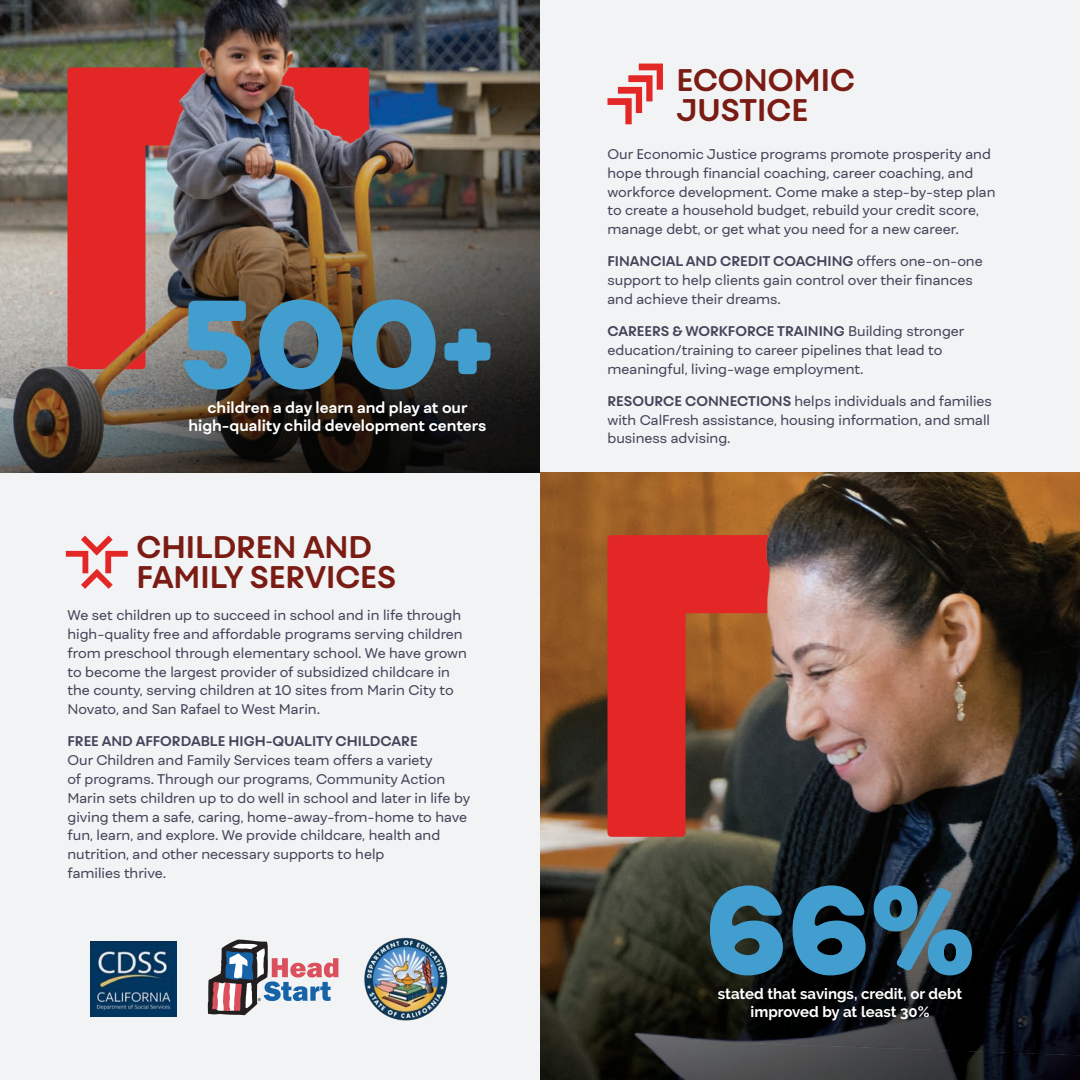
<style>
.page{position:relative;width:1080px;height:1080px;background:#fff}
.page>*{position:absolute;margin:0;border:0;box-sizing:border-box;transform-origin:0 0}
.t1{font:800 120px "Fibra One";color:#419ecf}
.Subhead_Centered{font:700 30px/30px "Fibra One";color:#7a1c13}
.t2{font:700 15px/18px "Fibra One";color:#fff;text-align:center}
.t3{font:700 15px/18px "Raleway";color:#fff;text-align:center}
.Paragraph{font:13.5px/18.8px "Fibra One";color:#43455b}
.s1{font-weight:700}
</style>
<div class="page">
<div style="left:540px;top:0;width:540px;height:540px;background:#f2f3f4"></div>
<div style="left:0;top:0;width:540px;height:1080px;background:#f2f3f4"></div>
<img style="left:0;top:0;width:540px;height:23px">
<svg style="left:66px;top:536px;width:62px;height:53px"></svg>
<svg style="left:607px;top:64px;width:56px;height:60px"></svg>
<img style="left:0;top:23px;width:540px;height:449px">
<img style="left:540px;top:472px;width:540px;height:608px">
<img style="left:608px;top:535px;width:301px;height:302px">
<img style="left:91px;top:941px;width:85px;height:76px">
<svg style="left:208px;top:940px;width:130px;height:75px"></svg>
<img style="left:364px;top:937px;width:84px;height:84px">
<p class="t1" style="left:180px;top:266px;width:316px">500+</p>
<p class="t2" style="left:188px;top:398px;width:299px">children a day learn and play at our high-quality child development centers</p>
<p class="Subhead_Centered" style="left:136px;top:532px;width:261px">CHILDREN AND<br>FAMILY SERVICES</p>
<p class="Paragraph" style="left:68px;top:606px;width:401px">We set children up to succeed in school and in life through high-quality free and affordable programs serving children from preschool through elementary school. We have grown to become the largest provider of subsidized childcare in the county, serving children at 10 sites from Marin City to Novato, and San Rafael to West Marin.</p>
<p class="Paragraph" style="left:68px;top:732px;width:404px"><span class="s1">FREE AND AFFORDABLE HIGH-QUALITY CHILDCARE<br></span>Our Children and Family Services team offers a variety<br>of programs. Through our programs, Community Action Marin sets children up to do well in school and later in life by giving them a safe, caring, home-away-from-home to have fun, learn, and explore. We provide childcare, health and nutrition, and other necessary supports to help<br>families thrive.</p>
<p class="Subhead_Centered" style="left:676px;top:65px;width:180px">ECONOMIC<br>JUSTICE</p>
<p class="Paragraph" style="left:608px;top:145px;width:390px">Our Economic Justice programs promote prosperity and hope through financial coaching, career coaching, and workforce development. Come make a step-by-step plan to create a household budget, rebuild your credit score, manage debt, or get what you need for a new career.</p>
<p class="Paragraph" style="left:607px;top:252px;width:377px"><span class="s1">FINANCIAL AND CREDIT COACHING</span> offers one-on-one support to help clients gain control over their finances and achieve their dreams.</p>
<p class="Paragraph" style="left:607px;top:322px;width:359px"><span class="s1">CAREERS &amp; WORKFORCE TRAINING</span> Building stronger education/training to career pipelines that lead to meaningful, living-wage employment.</p>
<p class="Paragraph" style="left:607px;top:391px;width:386px"><span class="s1">RESOURCE CONNECTIONS</span> helps individuals and families with CalFresh assistance, housing information, and small business advising.</p>
<p class="t1" style="left:705px;top:852px;width:272px">66%</p>
<p class="t3" style="left:718px;top:985px;width:246px">stated that savings, credit, or debt improved by at least 30%</p>
</div>
